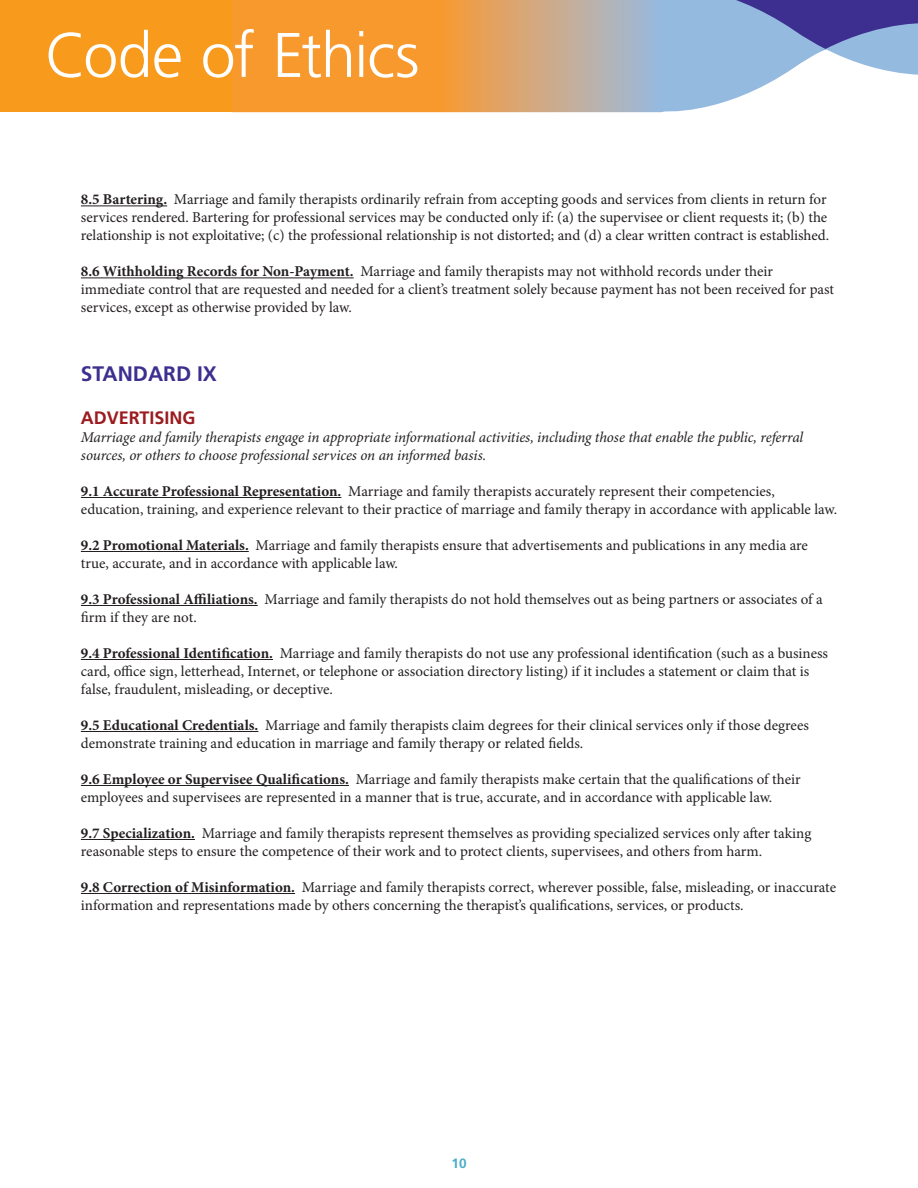
<style>
.page{position:relative;width:918px;height:1188px;background:#fff}
.page>*{position:absolute;margin:0;border:0;box-sizing:border-box;transform-origin:0 0}
.t1{font:300 62.85px "Frutiger";letter-spacing:-.02em;color:#fff}
.blue_head_1{font:700 21px "Frutiger";color:#3c2f90}
.red_head_2{font:700 18px "Frutiger";color:#9b1b1f}
.t2{font:15px/18px "Minion Pro";color:#231f20}
.t3{font:italic 15px/18px "Minion Pro";letter-spacing:-.01em;color:#231f20}
.t4{font:700 13.5px "Frutiger";color:#4bacc6}
.s1{font-weight:700}
</style>
<div class="page">
<div style="left:0;top:0;width:624px;height:112px;background:#f89a1c"></div>
<svg style="left:232px;top:0;width:430px;height:112px;background:#e0a15d"></svg>
<svg style="left:662px;top:0;width:256px;height:112px"></svg>
<hr style="left:81px;top:206px;width:86px;height:1px;background:#231f20">
<hr style="left:81px;top:278px;width:273px;height:1px;background:#231f20">
<hr style="left:81px;top:497px;width:260px;height:1px;background:#231f20">
<hr style="left:81px;top:551px;width:168px;height:1px;background:#231f20">
<hr style="left:81px;top:605px;width:177px;height:1px;background:#231f20">
<hr style="left:81px;top:659px;width:192px;height:1px;background:#231f20">
<hr style="left:81px;top:731px;width:177px;height:1px;background:#231f20">
<hr style="left:81px;top:785px;width:268px;height:1px;background:#231f20">
<hr style="left:81px;top:839px;width:114px;height:1px;background:#231f20">
<hr style="left:81px;top:893px;width:214px;height:1px;background:#231f20">
<h1 class="t1" style="left:45px;top:20px;width:376px">Code of Ethics</h1>
<p class="t2" style="left:81px;top:191px;width:750px"><span class="s1">8.5 Bartering.</span> Marriage and family therapists ordinarily refrain from accepting goods and services from clients in return for services rendered. Bartering for professional services may be conducted only if: (a) the supervisee or client requests it; (b) the relationship is not exploitative; (c) the professional relationship is not distorted; and (d) a clear written contract is established.</p>
<p class="t2" style="left:81px;top:263px;width:755px"><span class="s1">8.6 Withholding Records for Non-Payment.</span> Marriage and family therapists may not withhold records under their immediate control that are requested and needed for a client’s treatment solely because payment has not been received for past services, except as otherwise provided by law.</p>
<p class="blue_head_1" style="left:81px;top:361px;width:138px">STANDARD IX</p>
<p class="red_head_2" style="left:81px;top:407px;width:116px">ADVERTISING</p>
<p class="t3" style="left:81px;top:429px;width:724px">Marriage and family therapists engage in appropriate informational activities, including those that enable the public, referral sources, or others to choose professional services on an informed basis.</p>
<p class="t2" style="left:81px;top:482px;width:758px"><span class="s1">9.1 Accurate Professional Representation.</span> Marriage and family therapists accurately represent their competencies, education, training, and experience relevant to their practice of marriage and family therapy in accordance with applicable law.</p>
<p class="t2" style="left:81px;top:536px;width:729px"><span class="s1">9.2 Promotional Materials.</span> Marriage and family therapists ensure that advertisements and publications in any media are true, accurate, and in accordance with applicable law.</p>
<p class="t2" style="left:81px;top:590px;width:743px"><span class="s1">9.3 Professional Affiliations.</span> Marriage and family therapists do not hold themselves out as being partners or associates of a firm if they are not.</p>
<p class="t2" style="left:81px;top:644px;width:749px"><span class="s1">9.4 Professional Identification.</span> Marriage and family therapists do not use any professional identification (such as a business card, office sign, letterhead, Internet, or telephone or association directory listing) if it includes a statement or claim that is false, fraudulent, misleading, or deceptive.</p>
<p class="t2" style="left:81px;top:716px;width:730px"><span class="s1">9.5 Educational Credentials.</span> Marriage and family therapists claim degrees for their clinical services only if those degrees demonstrate training and education in marriage and family therapy or related fields.</p>
<p class="t2" style="left:81px;top:770px;width:721px"><span class="s1">9.6 Employee or Supervisee Qualifications.</span> Marriage and family therapists make certain that the qualifications of their employees and supervisees are represented in a manner that is true, accurate, and in accordance with applicable law.</p>
<p class="t2" style="left:81px;top:824px;width:732px"><span class="s1">9.7 Specialization.</span> Marriage and family therapists represent themselves as providing specialized services only after taking reasonable steps to ensure the competence of their work and to protect clients, supervisees, and others from harm.</p>
<p class="t2" style="left:81px;top:878px;width:757px"><span class="s1">9.8 Correction of Misinformation.</span> Marriage and family therapists correct, wherever possible, false, misleading, or inaccurate information and representations made by others concerning the therapist’s qualifications, services, or products.</p>
<p class="t4" style="left:451px;top:1155px;width:17px">10</p>
</div>
